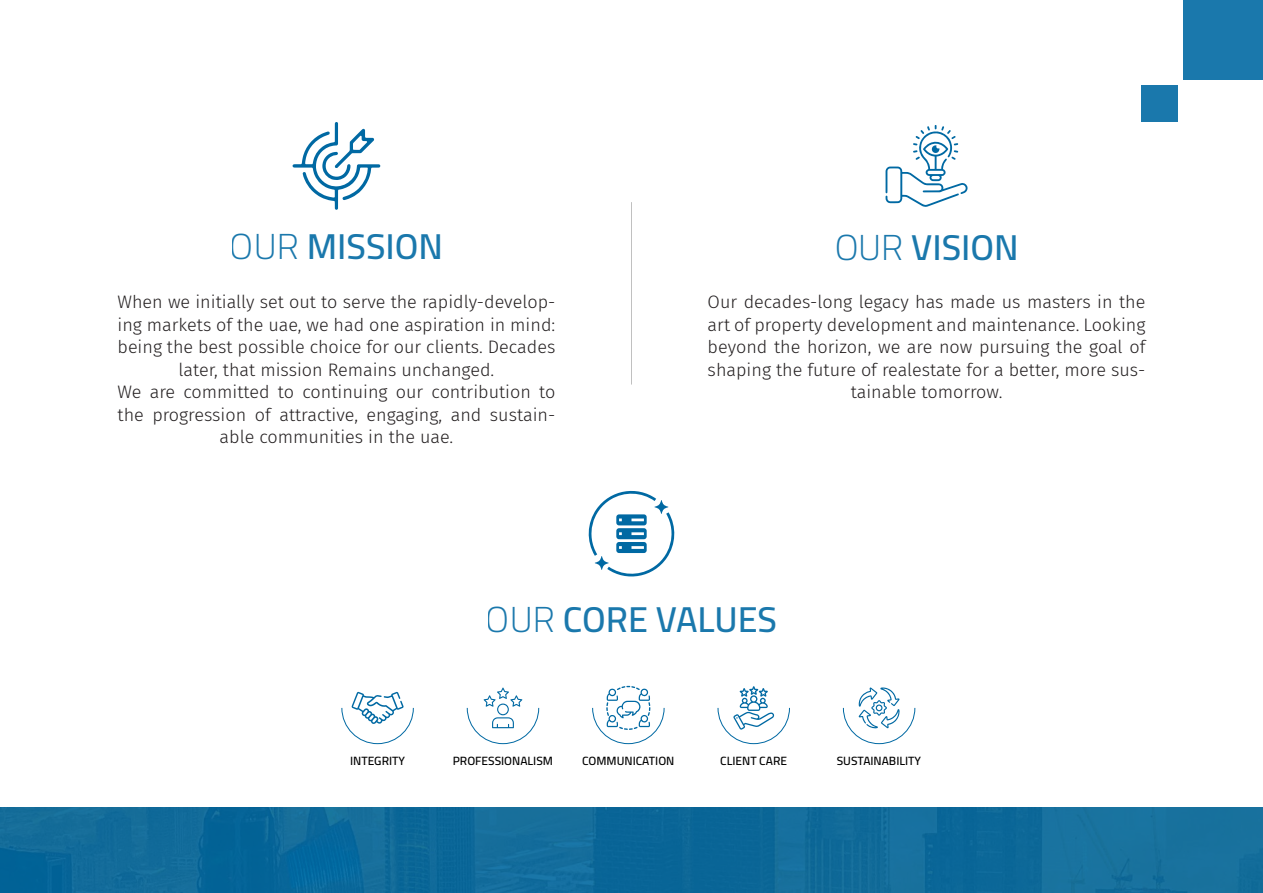
<style>
.page{position:relative;width:1263px;height:893px;background:#fff}
.page>*{position:absolute;margin:0;border:0;box-sizing:border-box;transform-origin:0 0}
.t1{font:600 36px "Cairo";color:#0069a3}
.t2{font:300 18px/22.5px "Fira Sans";color:#231f20;text-align:center}
.t3{font:600 12px "Cairo";color:#000}
.s1{font-weight:300}
</style>
<div class="page">
<div style="left:0;top:808px;width:1263px;height:85px;background:linear-gradient(to right,#0b6798,#146e9c)"></div>
<div style="left:1183px;top:0;width:80px;height:80px;background:#1a78ac"></div>
<div style="left:1141px;top:85px;width:37px;height:36px;background:#1a78ac"></div>
<svg style="left:588px;top:490px;width:87px;height:87px"></svg>
<svg style="left:341px;top:692px;width:73px;height:52px"></svg>
<svg style="left:466px;top:687px;width:73px;height:57px"></svg>
<svg style="left:592px;top:686px;width:73px;height:58px"></svg>
<svg style="left:717px;top:686px;width:73px;height:58px"></svg>
<svg style="left:843px;top:687px;width:73px;height:57px"></svg>
<svg style="left:292px;top:122px;width:89px;height:88px"></svg>
<svg style="left:885px;top:125px;width:83px;height:82px"></svg>
<h1 class="t1" style="left:230px;top:216px;width:215px"><span class="s1">OUR</span> MISSION</h1>
<p class="t2" style="left:118px;top:291px;width:439px">When we initially set out to serve the rapidly-develop&shy;ing markets of the uae, we had one aspiration in mind: being the best possible choice for our clients. Decades later, that mission Remains unchanged.<br>We are committed to continuing our contribution to the progression of attractive, engaging, and sustain&shy;able communities in the uae.</p>
<h1 class="t1" style="left:834px;top:217px;width:186px"><span class="s1">OUR</span> VISION</h1>
<p class="t2" style="left:708px;top:291px;width:439px">Our decades-long legacy has made us masters in the art of property development and maintenance. Looking beyond the horizon, we are now pursuing the goal of shaping the future of realestate for a better, more sus&shy;tainable tomorrow.</p>
<h1 class="t1" style="left:486px;top:589px;width:293px"><span class="s1">OUR</span> CORE VALUES</h1>
<p class="t3" style="left:350px;top:751px;width:56px">INTEGRITY</p>
<p class="t3" style="left:453px;top:751px;width:102px">PROFESSIONALISM</p>
<p class="t3" style="left:582px;top:751px;width:94px">COMMUNICATION</p>
<p class="t3" style="left:720px;top:751px;width:68px">CLIENT CARE</p>
<p class="t3" style="left:837px;top:751px;width:86px">SUSTAINABILITY</p>
</div>
